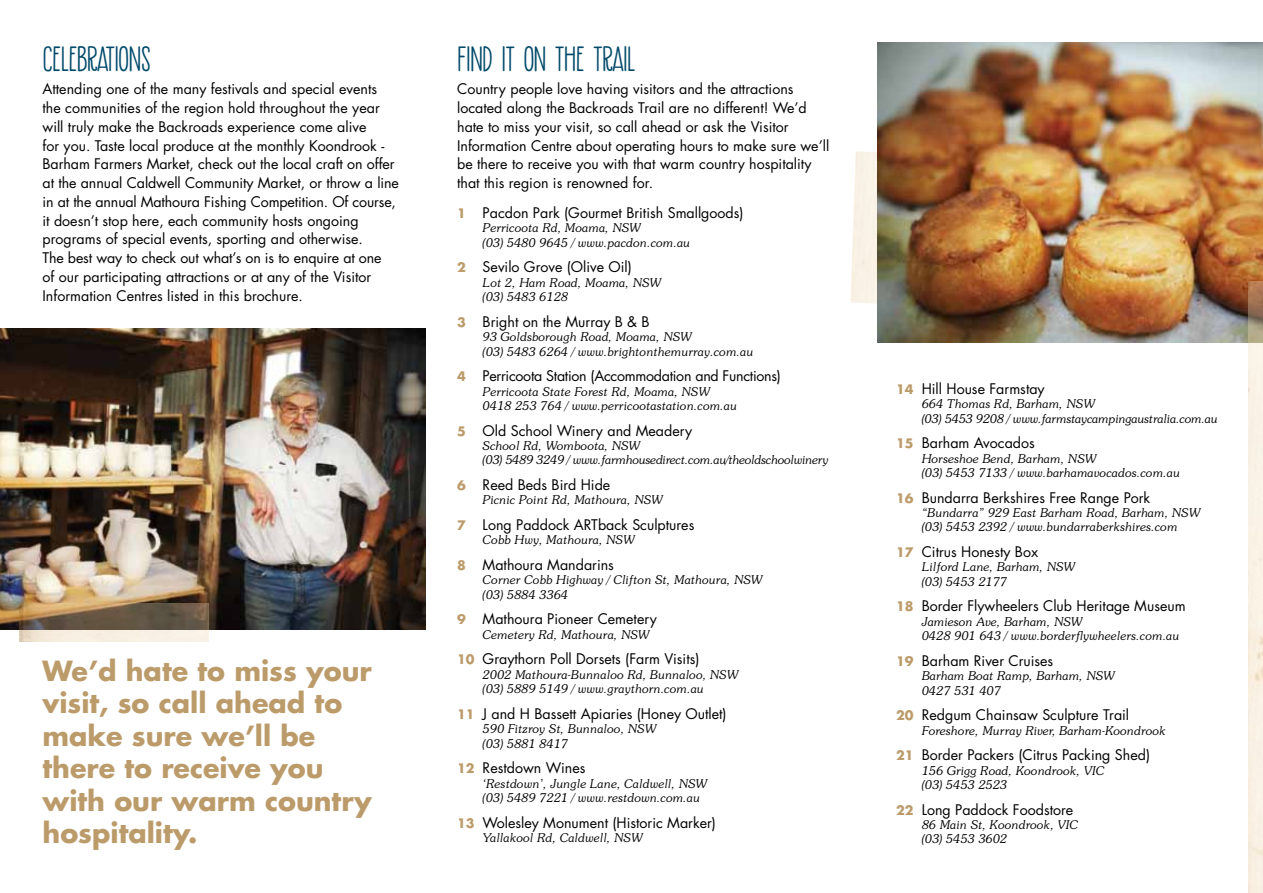
<style>
.page{position:relative;width:1263px;height:893px;background:#fff}
.page>*{position:absolute;margin:0;border:0;box-sizing:border-box;transform-origin:0 0}
.t1{font:36px "Berimbau Bold BASIC";letter-spacing:-.01em;color:#00496a}
.t2{font:700 27px/32.4px "Futura";color:#bc9b6a}
.t3{font:14.25px/18.8px "Futura";color:#000}
.t4{font:14.25px "Futura";letter-spacing:-.02em;color:#000}
.t5{font:italic 300 12px/14.4px "Souvenir";color:#000}
.t6{font:italic 300 12px/14.4px "Souvenir";letter-spacing:-.025em;color:#000}
.t7{font:italic 300 12px/14.4px "Souvenir";letter-spacing:-.02em;color:#000}
.s1{font-weight:700;font-size:12.75px;color:#bc9b6a}
</style>
<div class="page">
<img style="left:0;top:329px;width:425px;height:300px">
<img style="left:850px;top:151px;width:27px;height:153px">
<img style="left:877px;top:43px;width:386px;height:299px">
<img style="left:20px;top:604px;width:188px;height:37px">
<h1 class="t1" style="left:43px;top:42px;width:87px">CELEBRATIONS</h1>
<p class="t3" style="left:43px;top:80px;width:358px">Attending one of the many festivals and special events the communities of the region hold throughout the year will truly make the Backroads experience come alive<br>for you. Taste local produce at the monthly Koondrook - Barham Farmers Market, check out the local craft on offer at the annual Caldwell Community Market, or throw a line in at the annual Mathoura Fishing Competition. Of course, it doesn’t stop here, each community hosts ongoing programs of special events, sporting and otherwise.<br>The best way to check out what’s on is to enquire at one<br>of our participating attractions or at any of the Visitor Information Centres listed in this brochure.</p>
<h2 class="t2" style="left:43px;top:654px;width:331px">We’d hate to miss your visit, so call ahead to make sure we’ll be there to receive you with our warm country hospitality.</h2>
<h1 class="t1" style="left:457px;top:42px;width:164px">FIND IT ON THE TRAIL</h1>
<p class="t3" style="left:457px;top:80px;width:374px">Country people love having visitors and the attractions located along the Backroads Trail are no different! We’d hate to miss your visit, so call ahead or ask the Visitor Information Centre about operating hours to make sure we’ll be there to receive you with that warm country hospitality that this region is renowned for.</p>
<p class="t3" style="left:457px;top:203px;width:288px"><span class="s1">1</span> Pacdon Park (Gourmet British Smallgoods)</p>
<p class="t5" style="left:483px;top:221px;width:209px">Perricoota Rd, Moama, NSW<br>(03) 5480 9645 / www.pacdon.com.au</p>
<p class="t3" style="left:457px;top:258px;width:176px"><span class="s1">2</span> Sevilo Grove (Olive Oil)</p>
<p class="t5" style="left:483px;top:275px;width:180px">Lot 2, Ham Road, Moama, NSW (03) 5483 6128</p>
<p class="t3" style="left:457px;top:312px;width:194px"><span class="s1">3</span> Bright on the Murray B &amp; B</p>
<p class="t5" style="left:483px;top:329px;width:272px">93 Goldsborough Road, Moama, NSW<br>(03) 5483 6264 / www.brightonthemurray.com.au</p>
<p class="t4" style="left:457px;top:367px;width:325px"><span class="s1">4</span> Perricoota Station (Accommodation and Functions)</p>
<p class="t5" style="left:483px;top:384px;width:256px">Perricoota State Forest Rd, Moama, NSW<br>0418 253 764 / www.perricootastation.com.au</p>
<p class="t3" style="left:457px;top:421px;width:237px"><span class="s1">5</span> Old School Winery and Meadery</p>
<p class="t6" style="left:483px;top:438px;width:347px">School Rd, Womboota, NSW<br>(03) 5489 3249 / www.farmhousedirect.com.au/theoldschoolwinery</p>
<p class="t3" style="left:457px;top:475px;width:155px"><span class="s1">6</span> Reed Beds Bird Hide</p>
<p class="t5" style="left:483px;top:493px;width:182px">Picnic Point Rd, Mathoura, NSW</p>
<p class="t3" style="left:457px;top:515px;width:239px"><span class="s1">7</span> Long Paddock ARTback Sculptures</p>
<p class="t5" style="left:483px;top:533px;width:154px">Cobb Hwy, Mathoura, NSW</p>
<p class="t3" style="left:457px;top:555px;width:158px"><span class="s1">8</span> Mathoura Mandarins</p>
<p class="t5" style="left:483px;top:573px;width:281px">Corner Cobb Highway / Clifton St, Mathoura, NSW (03) 5884 3364</p>
<p class="t3" style="left:457px;top:610px;width:201px"><span class="s1">9</span> Mathoura Pioneer Cemetery</p>
<p class="t5" style="left:483px;top:627px;width:169px">Cemetery Rd, Mathoura, NSW</p>
<p class="t3" style="left:457px;top:650px;width:244px"><span class="s1">10</span> Graythorn Poll Dorsets (Farm Visits)</p>
<p class="t5" style="left:483px;top:667px;width:257px">2002 Mathoura-Bunnaloo Rd, Bunnaloo, NSW (03) 5889 5149 / www.graythorn.com.au</p>
<p class="t3" style="left:457px;top:704px;width:271px"><span class="s1">11</span> J and H Bassett Apiaries (Honey Outlet)</p>
<p class="t5" style="left:483px;top:721px;width:175px">590 Fitzroy St, Bunnaloo, NSW (03) 5881 8417</p>
<p class="t3" style="left:457px;top:759px;width:130px"><span class="s1">12</span> Restdown Wines</p>
<p class="t5" style="left:483px;top:776px;width:226px">‘Restdown’, Jungle Lane, Caldwell, NSW (03) 5489 7221 / www.restdown.com.au</p>
<p class="t3" style="left:457px;top:813px;width:260px"><span class="s1">13</span> Wolesley Monument (Historic Marker)</p>
<p class="t5" style="left:483px;top:830px;width:162px">Yallakool Rd, Caldwell, NSW</p>
<p class="t3" style="left:896px;top:379px;width:150px"><span class="s1">14</span> Hill House Farmstay</p>
<p class="t7" style="left:922px;top:396px;width:298px">664 Thomas Rd, Barham, NSW<br>(03) 5453 9208 / www.farmstaycampingaustralia.com.au</p>
<p class="t3" style="left:896px;top:434px;width:140px"><span class="s1">15</span> Barham Avocados</p>
<p class="t5" style="left:922px;top:451px;width:260px">Horseshoe Bend, Barham, NSW<br>(03) 5453 7133 / www.barhamavocados.com.au</p>
<p class="t3" style="left:896px;top:488px;width:256px"><span class="s1">16</span> Bundarra Berkshires Free Range Pork</p>
<p class="t5" style="left:922px;top:505px;width:280px">“Bundarra” 929 East Barham Road, Barham, NSW (03) 5453 2392 / www.bundarraberkshires.com</p>
<p class="t3" style="left:896px;top:542px;width:143px"><span class="s1">17</span> Citrus Honesty Box</p>
<p class="t5" style="left:922px;top:560px;width:155px">Lilford Lane, Barham, NSW (03) 5453 2177</p>
<p class="t3" style="left:896px;top:597px;width:291px"><span class="s1">18</span> Border Flywheelers Club Heritage Museum</p>
<p class="t5" style="left:922px;top:614px;width:259px">Jamieson Ave, Barham, NSW<br>0428 901 643 / www.borderflywheelers.com.au</p>
<p class="t3" style="left:896px;top:651px;width:159px"><span class="s1">19</span> Barham River Cruises</p>
<p class="t5" style="left:922px;top:668px;width:195px">Barham Boat Ramp, Barham, NSW<br>0427 531 407</p>
<p class="t3" style="left:896px;top:706px;width:234px"><span class="s1">20</span> Redgum Chainsaw Sculpture Trail</p>
<p class="t5" style="left:922px;top:723px;width:246px">Foreshore, Murray River, Barham-Koondrook</p>
<p class="t3" style="left:896px;top:746px;width:255px"><span class="s1">21</span> Border Packers (Citrus Packing Shed)</p>
<p class="t5" style="left:922px;top:763px;width:184px">156 Grigg Road, Koondrook, VIC (03) 5453 2523</p>
<p class="t3" style="left:896px;top:800px;width:179px"><span class="s1">22</span> Long Paddock Foodstore</p>
<p class="t5" style="left:922px;top:817px;width:158px">86 Main St, Koondrook, VIC (03) 5453 3602</p>
</div>
